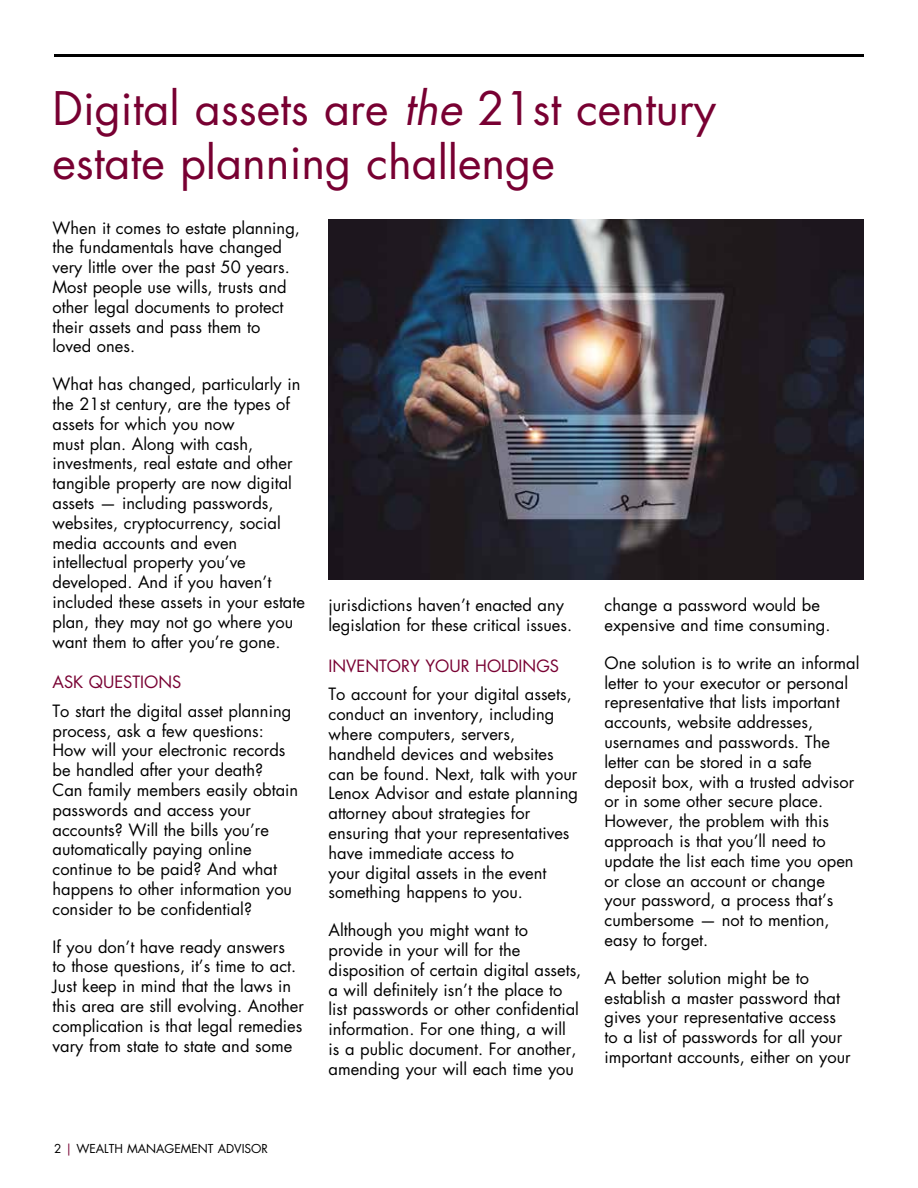
<style>
.page{position:relative;width:918px;height:1188px;background:#fff}
.page>*{position:absolute;margin:0;border:0;box-sizing:border-box;transform-origin:0 0}
.t1{font:45px/54px "Futura Std";color:#780032}
.t2{font:16.5px/19.8px "Futura Std";color:#000}
.t3{font:16.5px "Futura Std";color:#780032}
.t4{font:12px "Futura Std";color:#000}
.s1{font-style:italic}
.s2{color:#780032}
</style>
<div class="page">
<hr style="left:54px;top:54px;width:810px;height:3px;background:#000">
<img style="left:329px;top:220px;width:534px;height:360px">
<h1 class="t1" style="left:53px;top:82px;width:665px">Digital assets are <span class="s1">the</span> 21st century estate planning challenge</h1>
<p class="t2" style="left:53px;top:218px;width:249px">When it comes to estate planning, the fundamentals have changed very little over the past 50 years.<br>Most people use wills, trusts and other legal documents to protect their assets and pass them to loved ones.</p>
<p class="t2" style="left:53px;top:374px;width:254px">What has changed, particularly in the 21st century, are the types of assets for which you now<br>must plan. Along with cash, investments, real estate and other tangible property are now digital assets — including passwords, websites, cryptocurrency, social media accounts and even intellectual property you’ve developed. And if you haven’t included these assets in your estate plan, they may not go where you want them to after you’re gone.</p>
<p class="t3" style="left:53px;top:671px;width:130px">ASK QUESTIONS</p>
<p class="t2" style="left:53px;top:701px;width:247px">To start the digital asset planning process, ask a few questions:<br>How will your electronic records be handled after your death?<br>Can family members easily obtain passwords and access your accounts? Will the bills you’re automatically paying online continue to be paid? And what happens to other information you consider to be confidential?</p>
<p class="t2" style="left:53px;top:937px;width:253px">If you don’t have ready answers<br>to those questions, it’s time to act.<br>Just keep in mind that the laws in this area are still evolving. Another complication is that legal remedies vary from state to state and some</p>
<p class="t2" style="left:329px;top:595px;width:245px">jurisdictions haven’t enacted any legislation for these critical issues.</p>
<p class="t3" style="left:329px;top:655px;width:232px">INVENTORY YOUR HOLDINGS</p>
<p class="t2" style="left:329px;top:685px;width:251px">To account for your digital assets, conduct an inventory, including where computers, servers, handheld devices and websites can be found. Next, talk with your<br>Lenox Advisor and estate planning attorney about strategies for ensuring that your representatives have immediate access to<br>your digital assets in the event something happens to you.</p>
<p class="t2" style="left:329px;top:920px;width:254px">Although you might want to provide in your will for the disposition of certain digital assets, a will definitely isn’t the place to list passwords or other confidential information. For one thing, a will<br>is a public document. For another, amending your will each time you</p>
<p class="t2" style="left:605px;top:595px;width:227px">change a password would be expensive and time consuming.</p>
<p class="t2" style="left:605px;top:653px;width:256px">One solution is to write an informal letter to your executor or personal representative that lists important accounts, website addresses, usernames and passwords. The letter can be stored in a safe deposit box, with a trusted advisor or in some other secure place.<br>However, the problem with this approach is that you’ll need to update the list each time you open or close an account or change your password, a process that’s cumbersome — not to mention, easy to forget.</p>
<p class="t2" style="left:605px;top:968px;width:248px">A better solution might be to establish a master password that gives your representative access to a list of passwords for all your important accounts, either on your</p>
<p class="t4" style="left:54px;top:1141px;width:216px">2 <span class="s2">|</span> WEALTH MANAGEMENT ADVISOR</p>
</div>
